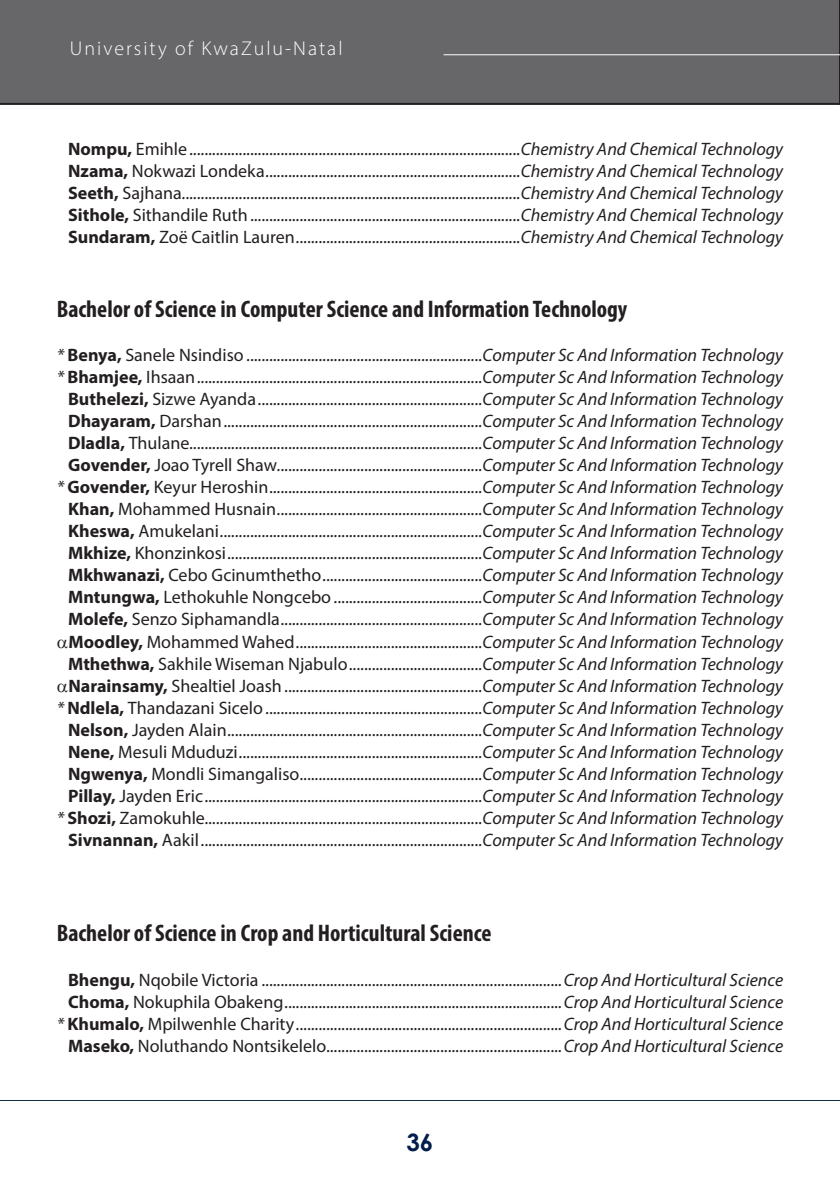
<style>
.page{position:relative;width:840px;height:1191px;background:#fff}
.page>*{position:absolute;margin:0;border:0;box-sizing:border-box;transform-origin:0 0}
.t1{font:700 condensed 24px "Myriad Pro";color:#231f20}
.t2{font:700 24px "Century Gothic";color:#001d4c}
.t3{font:300 20px "Myriad Pro";letter-spacing:.1em;color:#fff}
.t4{font:italic 18px "Myriad Pro";color:#231f20}
.s1{font-weight:700;font-style:normal}
.s2{font-style:normal}
</style>
<div class="page">
<div style="left:0;top:0;width:838px;height:105px;background:#67676a"></div>
<hr style="left:839px;top:0;width:1px;height:104px;background:#67676a">
<svg style="left:838px;top:0;width:1px;height:105px"></svg>
<hr style="left:443px;top:54px;width:396px;height:1px;background:#fff">
<hr style="left:0;top:1100px;width:839px;height:1px;background:#143046">
<p class="t3" style="left:70px;top:36px;width:274px">University of KwaZulu-Natal</p>
<p class="t4" style="left:68px;top:138px;width:716px"><span class="s1">Nompu,</span> <span class="s2">Emihle</span> .......................................................................................Chemistry And Chemical Technology</p>
<p class="t4" style="left:68px;top:160px;width:716px"><span class="s1">Nzama,</span> <span class="s2">Nokwazi Londeka</span>...................................................................Chemistry And Chemical Technology</p>
<p class="t4" style="left:68px;top:182px;width:716px"><span class="s1">Seeth,</span> <span class="s2">Sajhana</span>.........................................................................................Chemistry And Chemical Technology</p>
<p class="t4" style="left:68px;top:204px;width:716px"><span class="s1">Sithole,</span> <span class="s2">Sithandile Ruth</span> .......................................................................Chemistry And Chemical Technology</p>
<p class="t4" style="left:68px;top:226px;width:716px"><span class="s1">Sundaram,</span> <span class="s2">Zoë Caitlin Lauren</span>...........................................................Chemistry And Chemical Technology</p>
<p class="t1" style="left:57px;top:294px;width:571px">Bachelor of Science in Computer Science and Information Technology</p>
<p class="t4" style="left:57px;top:344px;width:727px">* <span class="s1">Benya,</span> <span class="s2">Sanele Nsindiso</span> ..............................................................Computer Sc And Information Technology</p>
<p class="t4" style="left:57px;top:366px;width:727px">* <span class="s1">Bhamjee,</span> <span class="s2">Ihsaan</span>...........................................................................Computer Sc And Information Technology</p>
<p class="t4" style="left:68px;top:388px;width:716px"><span class="s1">Buthelezi,</span> <span class="s2">Sizwe Ayanda</span>...........................................................Computer Sc And Information Technology</p>
<p class="t4" style="left:68px;top:410px;width:716px"><span class="s1">Dhayaram,</span> <span class="s2">Darshan</span>....................................................................Computer Sc And Information Technology</p>
<p class="t4" style="left:68px;top:432px;width:716px"><span class="s1">Dladla,</span> <span class="s2">Thulane</span>.............................................................................Computer Sc And Information Technology</p>
<p class="t4" style="left:68px;top:454px;width:716px"><span class="s1">Govender,</span> <span class="s2">Joao Tyrell Shaw</span>......................................................Computer Sc And Information Technology</p>
<p class="t4" style="left:57px;top:476px;width:727px">* <span class="s1">Govender,</span> <span class="s2">Keyur Heroshin</span>........................................................Computer Sc And Information Technology</p>
<p class="t4" style="left:68px;top:498px;width:716px"><span class="s1">Khan,</span> <span class="s2">Mohammed Husnain</span>......................................................Computer Sc And Information Technology</p>
<p class="t4" style="left:68px;top:520px;width:716px"><span class="s1">Kheswa,</span> <span class="s2">Amukelani</span>.....................................................................Computer Sc And Information Technology</p>
<p class="t4" style="left:68px;top:542px;width:716px"><span class="s1">Mkhize,</span> <span class="s2">Khonzinkosi</span>...................................................................Computer Sc And Information Technology</p>
<p class="t4" style="left:68px;top:564px;width:716px"><span class="s1">Mkhwanazi,</span> <span class="s2">Cebo Gcinumthetho</span>..........................................Computer Sc And Information Technology</p>
<p class="t4" style="left:68px;top:586px;width:716px"><span class="s1">Mntungwa,</span> <span class="s2">Lethokuhle Nongcebo</span> .......................................Computer Sc And Information Technology</p>
<p class="t4" style="left:68px;top:608px;width:716px"><span class="s1">Molefe,</span> <span class="s2">Senzo Siphamandla</span>.....................................................Computer Sc And Information Technology</p>
<p class="t4" style="left:68px;top:630px;width:715px"><span class="s1">Moodley,</span> <span class="s2">Mohammed Wahed</span>.................................................Computer Sc And Information Technology</p>
<p class="t4" style="left:68px;top:652px;width:716px"><span class="s1">Mthethwa,</span> <span class="s2">Sakhile Wiseman Njabulo</span>...................................Computer Sc And Information Technology</p>
<p class="t4" style="left:68px;top:674px;width:715px"><span class="s1">Narainsamy,</span> <span class="s2">Shealtiel Joash</span> ....................................................Computer Sc And Information Technology</p>
<p class="t4" style="left:57px;top:696px;width:727px">* <span class="s1">Ndlela,</span> <span class="s2">Thandazani Sicelo</span> .........................................................Computer Sc And Information Technology</p>
<p class="t4" style="left:68px;top:718px;width:716px"><span class="s1">Nelson,</span> <span class="s2">Jayden Alain</span>...................................................................Computer Sc And Information Technology</p>
<p class="t4" style="left:68px;top:740px;width:716px"><span class="s1">Nene,</span> <span class="s2">Mesuli Mduduzi</span>................................................................Computer Sc And Information Technology</p>
<p class="t4" style="left:68px;top:762px;width:716px"><span class="s1">Ngwenya,</span> <span class="s2">Mondli Simangaliso</span>................................................Computer Sc And Information Technology</p>
<p class="t4" style="left:68px;top:784px;width:716px"><span class="s1">Pillay,</span> <span class="s2">Jayden Eric</span>.........................................................................Computer Sc And Information Technology</p>
<p class="t4" style="left:57px;top:806px;width:727px">* <span class="s1">Shozi,</span> <span class="s2">Zamokuhle</span>.........................................................................Computer Sc And Information Technology</p>
<p class="t4" style="left:68px;top:828px;width:716px"><span class="s1">Sivnannan,</span> <span class="s2">Aakil</span> ..........................................................................Computer Sc And Information Technology</p>
<p class="t1" style="left:57px;top:918px;width:436px">Bachelor of Science in Crop and Horticultural Science</p>
<p class="t4" style="left:68px;top:968px;width:716px"><span class="s1">Bhengu,</span> <span class="s2">Nqobile Victoria</span> ...............................................................................Crop And Horticultural Science</p>
<p class="t4" style="left:68px;top:990px;width:716px"><span class="s1">Choma,</span> <span class="s2">Nokuphila Obakeng</span>.........................................................................Crop And Horticultural Science</p>
<p class="t4" style="left:57px;top:1012px;width:727px">* <span class="s1">Khumalo,</span> <span class="s2">Mpilwenhle Charity</span>......................................................................Crop And Horticultural Science</p>
<p class="t4" style="left:68px;top:1034px;width:716px"><span class="s1">Maseko,</span> <span class="s2">Noluthando Nontsikelelo</span>..............................................................Crop And Horticultural Science</p>
<h1 class="t2" style="left:406px;top:1124px;width:28px">36</h1>
</div>
